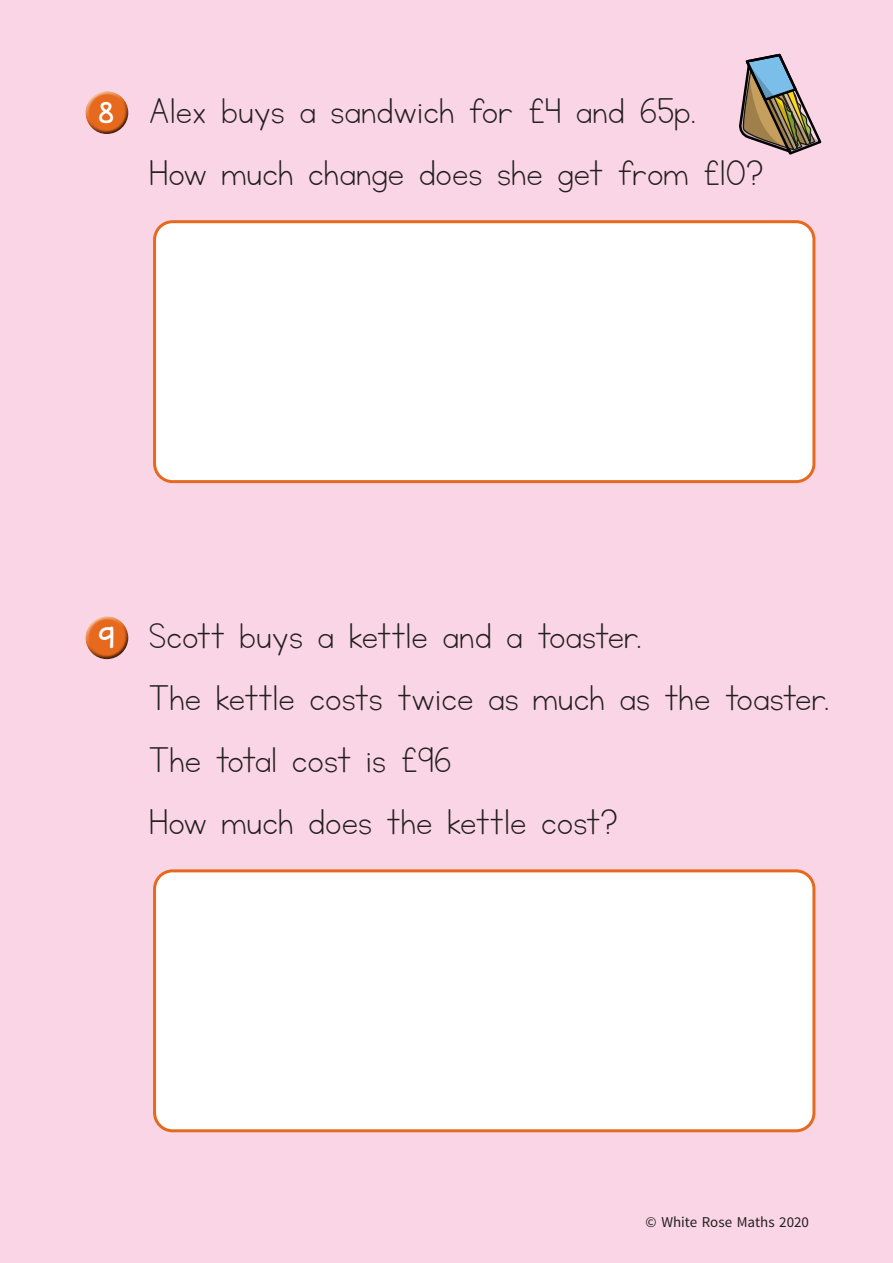
<style>
.page{position:relative;width:893px;height:1263px;background:#fad5e5}
.page>*{position:absolute;margin:0;border:0;box-sizing:border-box;transform-origin:0 0}
.Year_3_HL_Rubric{font:42px "KG Neatly Printed";color:#231f20}
.Year_3_HL_Rubric_Num{font:25.5px "KG Miss Kindy Chunky";color:#fff}
.Year_3_HL_Body_Text{font:15px "Source Sans Pro";color:#231f20}
</style>
<div class="page">
<div style="left:85px;top:91px;width:44px;height:34px;background:#fff;opacity:.75"></div>
<div style="left:85px;top:98px;width:45px;height:38px;background:#231f20;opacity:.75"></div>
<div style="left:155px;top:222px;width:659px;height:260px;background:#fff;border-radius:18px"></div>
<div style="left:153px;top:220px;width:662px;height:263px;border:3px solid #e6691e;border-radius:18px"></div>
<div style="left:85px;top:616px;width:44px;height:34px;background:#fff;opacity:.75"></div>
<div style="left:85px;top:623px;width:45px;height:38px;background:#231f20;opacity:.75"></div>
<div style="left:155px;top:871px;width:659px;height:260px;background:#fff;border-radius:18px"></div>
<div style="left:153px;top:869px;width:662px;height:263px;border:3px solid #e6691e;border-radius:18px"></div>
<svg style="left:739px;top:53px;width:83px;height:102px"></svg>
<p class="Year_3_HL_Rubric_Num" style="left:99px;top:96px;width:17px">8</p>
<p class="Year_3_HL_Rubric" style="left:149px;top:91px;width:549px">Alex buys a sandwich for £4 and 65p.</p>
<p class="Year_3_HL_Rubric" style="left:149px;top:153px;width:616px">How much change does she get from £10?</p>
<p class="Year_3_HL_Rubric_Num" style="left:98px;top:621px;width:18px">9</p>
<p class="Year_3_HL_Rubric" style="left:149px;top:616px;width:494px">Scott buys a kettle and a toaster.</p>
<p class="Year_3_HL_Rubric" style="left:149px;top:678px;width:682px">The kettle costs twice as much as the toaster.</p>
<p class="Year_3_HL_Rubric" style="left:149px;top:740px;width:305px">The total cost is £96</p>
<p class="Year_3_HL_Rubric" style="left:149px;top:802px;width:470px">How much does the kettle cost?</p>
<p class="Year_3_HL_Body_Text" style="left:646px;top:1213px;width:165px">© White Rose Maths 2020</p>
</div>
